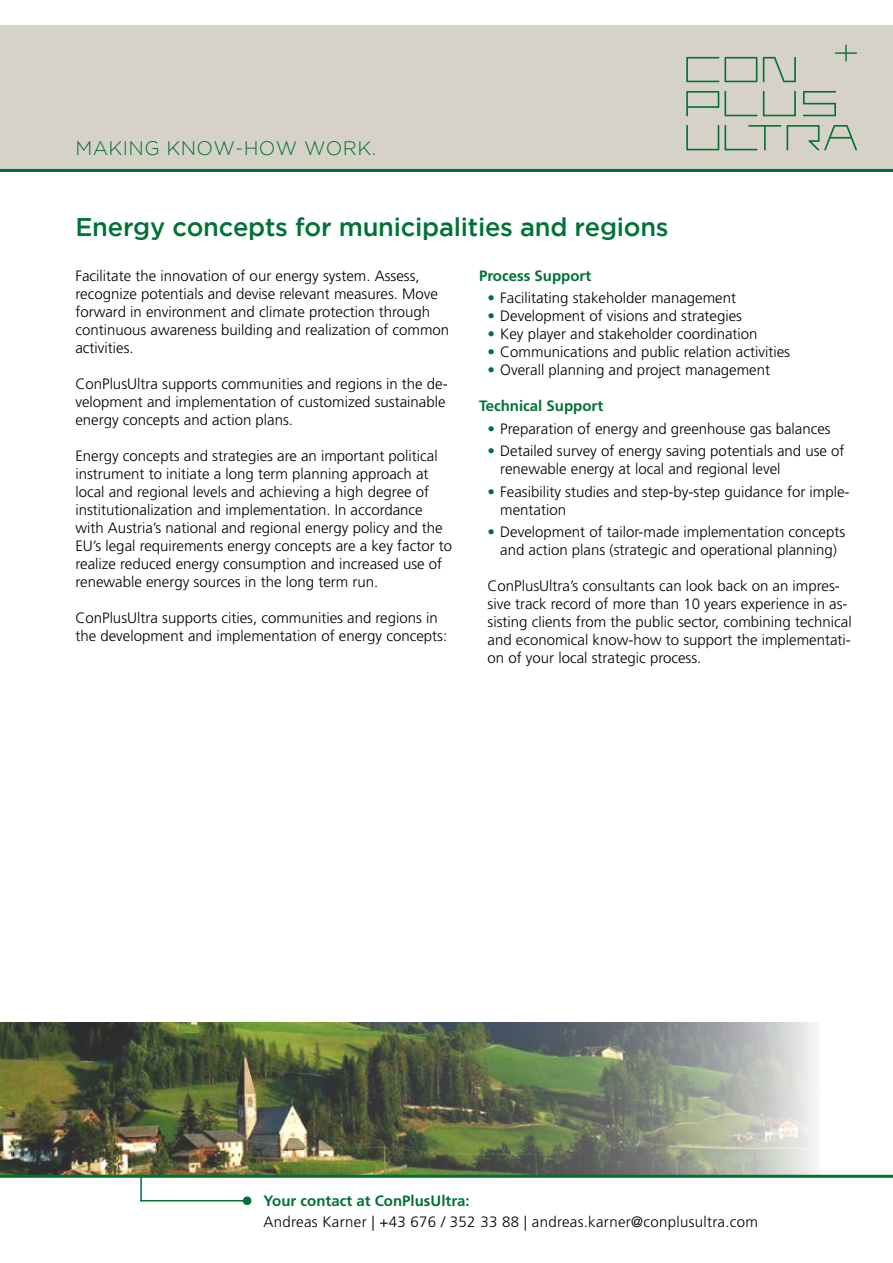
<style>
.page{position:relative;width:893px;height:1263px;background:#fff}
.page>*{position:absolute;margin:0;border:0;box-sizing:border-box;transform-origin:0 0}
.t1{font:500 25.5px "Gotham";letter-spacing:-.01em;color:#007236}
.t2{font:300 19.5px "Gotham";letter-spacing:.02em;color:#007236}
.t3{font:300 15px/18px "Frutiger LT";color:#000}
.t4{font:300 15px "Frutiger LT";letter-spacing:.02em;color:#000}
.t5{font:700 15px "Frutiger LT";color:#007236}
.s1{color:#007236}
</style>
<div class="page">
<img style="left:0;top:1022px;width:819px;height:153px">
<div style="left:0;top:26px;width:893px;height:143px;background:#d7d2c8"></div>
<svg style="left:686px;top:125px;width:95px;height:25px"></svg>
<svg style="left:787px;top:125px;width:70px;height:25px"></svg>
<svg style="left:686px;top:91px;width:71px;height:25px"></svg>
<svg style="left:763px;top:91px;width:33px;height:25px"></svg>
<svg style="left:803px;top:91px;width:33px;height:25px"></svg>
<svg style="left:763px;top:57px;width:33px;height:25px"></svg>
<svg style="left:686px;top:57px;width:71px;height:25px"></svg>
<svg style="left:835px;top:45px;width:22px;height:17px"></svg>
<hr style="left:0;top:169px;width:893px;height:3px;background:#007236">
<hr style="left:0;top:1175px;width:893px;height:3px;background:#007236">
<hr style="left:140px;top:1176px;width:2px;height:25px;background:#007236">
<hr style="left:140px;top:1200px;width:106px;height:1px;background:#007236">
<div style="left:244px;top:1197px;width:7px;height:7px;background:#007236;border-radius:50%"></div>
<div style="left:243px;top:1196px;width:8px;height:9px;border:2px solid #007236;border-radius:50%"></div>
<h2 class="t2" style="left:75px;top:137px;width:302px">MAKING KNOW-HOW WORK.</h2>
<h1 class="t1" style="left:75px;top:213px;width:595px">Energy concepts for municipalities and regions</h1>
<p class="t3" style="left:75px;top:267px;width:375px">Facilitate the innovation of our energy system. Assess, recognize potentials and devise relevant measures. Move forward in environment and climate protection through continuous awareness building and realization of common activities.</p>
<p class="t3" style="left:75px;top:375px;width:374px">ConPlusUltra supports communities and regions in the de&shy;velopment and implementation of customized sustainable energy concepts and action plans.</p>
<p class="t3" style="left:75px;top:447px;width:378px">Energy concepts and strategies are an important political instrument to initiate a long term planning approach at local and regional levels and achieving a high degree of institutionalization and implementation. In accordance with Austria’s national and regional energy policy and the EU’s legal requirements energy concepts are a key factor to realize reduced energy consumption and increased use of renewable energy sources in the long term run.</p>
<p class="t3" style="left:75px;top:609px;width:373px">ConPlusUltra supports cities, communities and regions in the development and implementation of energy concepts:</p>
<p class="t5" style="left:479px;top:267px;width:114px">Process Support</p>
<p class="t3" style="left:487px;top:289px;width:250px"><span class="s1">•</span> Facilitating stakeholder management</p>
<p class="t3" style="left:487px;top:307px;width:256px"><span class="s1">•</span> Development of visions and strategies</p>
<p class="t3" style="left:487px;top:325px;width:272px"><span class="s1">•</span> Key player and stakeholder coordination</p>
<p class="t3" style="left:487px;top:343px;width:304px"><span class="s1">•</span> Communications and public relation activities</p>
<p class="t3" style="left:487px;top:361px;width:284px"><span class="s1">•</span> Overall planning and project management</p>
<p class="t5" style="left:479px;top:397px;width:126px">Technical Support</p>
<p class="t3" style="left:487px;top:420px;width:345px"><span class="s1">•</span> Preparation of energy and greenhouse gas balances</p>
<p class="t3" style="left:500px;top:442px;width:346px;text-indent:-13px"><span class="s1">•</span> Detailed survey of energy saving potentials and use of renewable energy at local and regional level</p>
<p class="t3" style="left:500px;top:483px;width:351px;text-indent:-13px"><span class="s1">•</span> Feasibility studies and step-by-step guidance for imple&shy;mentation</p>
<p class="t3" style="left:487px;top:523px;width:359px;text-align:center"><span class="s1">•</span> Development of tailor-made implementation concepts and action plans (strategic and operational planning)</p>
<p class="t3" style="left:487px;top:577px;width:366px">ConPlusUltra’s consultants can look back on an impres&shy;sive track record of more than 10 years experience in as&shy;sisting clients from the public sector, combining technical and economical know-how to support the implementati&shy;on of your local strategic process.</p>
<p class="t5" style="left:264px;top:1192px;width:208px">Your contact at ConPlusUltra:</p>
<p class="t4" style="left:264px;top:1213px;width:496px">Andreas Karner | +43 676 / 352 33 88 | andreas.karner@conplusultra.com</p>
</div>
